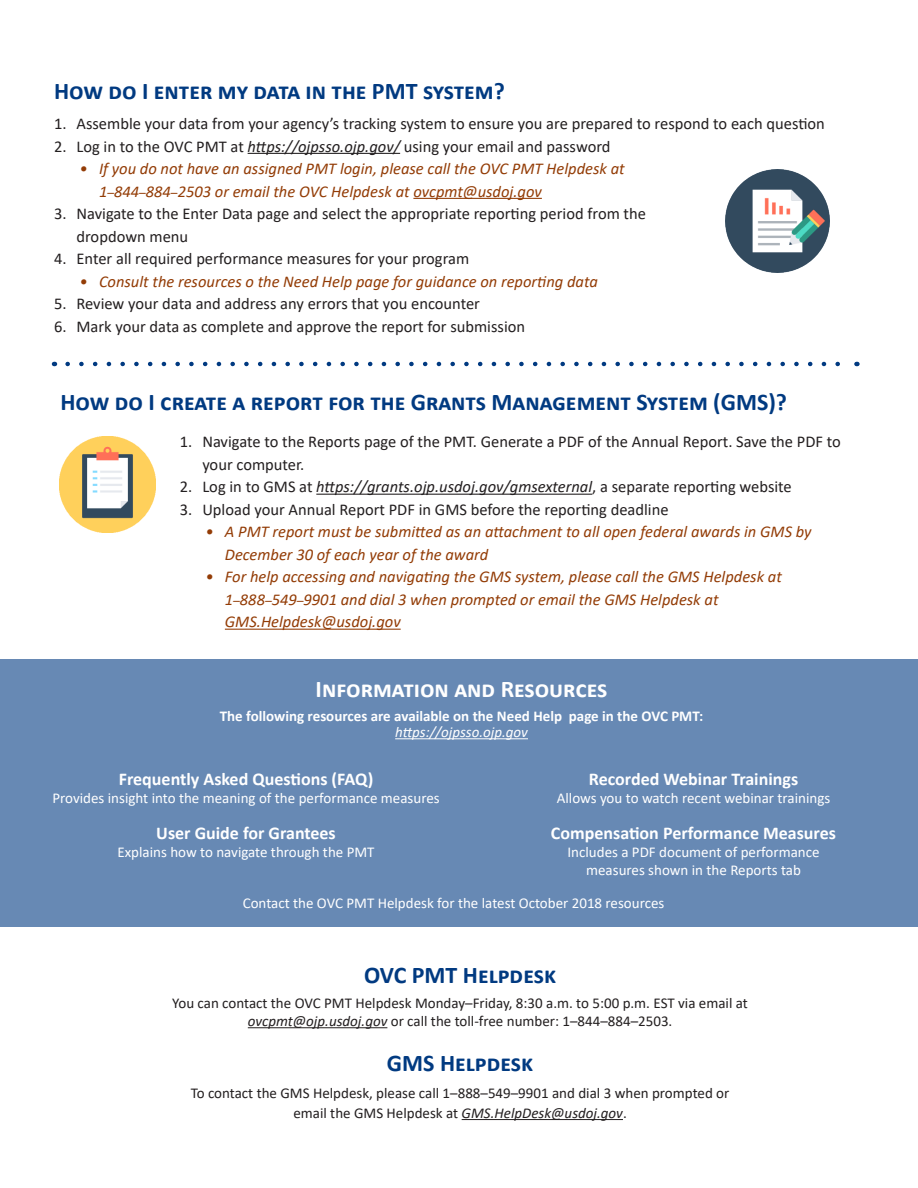
<style>
.page{position:relative;width:918px;height:1188px;background:#fff}
.page>*{position:absolute;margin:0;border:0;box-sizing:border-box;transform-origin:0 0}
.t1{font:700 24px "Calibri";color:#013a81}
.t2{font:700 24px "Calibri";color:#fff}
.t3{font:700 18px "Calibri";color:#fff}
.t4{font:16.5px/22.5px "Calibri";color:#231f20}
.t5{font:italic 16.5px/22.5px "Calibri";color:#933c06}
.t6{font:15px/18px "Calibri";color:#231f20;text-align:center}
.t7{font:15px/18px "Calibri";color:#fff;text-align:center}
.t8{font:700 15px "Calibri";color:#fff}
.t9{font:italic 15px "Calibri";color:#fff}
.s1{font-style:italic}
.s2{font-style:normal;font-size:13.5px}
.s3{font-size:13.5px}
</style>
<div class="page">
<div style="left:0;top:659px;width:918px;height:268px;background:#6789b4"></div>
<hr style="left:248px;top:153px;width:152px;height:1px;background:#231f20">
<hr style="left:413px;top:198px;width:129px;height:1px;background:#933c06">
<hr style="left:248px;top:1027px;width:139px;height:1px;background:#231f20">
<hr style="left:462px;top:1119px;width:161px;height:1px;background:#231f20">
<hr style="left:395px;top:738px;width:133px;height:1px;background:#fff">
<hr style="left:316px;top:494px;width:276px;height:1px;background:#231f20">
<hr style="left:225px;top:629px;width:176px;height:1px;background:#933c06">
<img style="left:60px;top:436px;width:96px;height:96px">
<img style="left:725px;top:169px;width:104px;height:104px">
<svg style="left:68px;top:362px;width:772px;height:4px"></svg>
<h1 class="t1" style="left:54px;top:74px;width:452px">How do I enter my data in the PMT system?</h1>
<p class="t4" style="left:54px;top:112px;width:772px">1. Assemble your data from your agency’s tracking system to ensure you are prepared to respond to each question</p>
<p class="t4" style="left:54px;top:134px;width:558px">2. Log in to the OVC PMT at <span class="s1">https://ojpsso.ojp.gov/</span> using your email and password</p>
<p class="t5" style="left:99px;top:157px;width:527px;text-indent:-20px">• If you do not have an assigned PMT login, please call the OVC PMT Helpdesk at<br>1<span class="s2">–</span>844<span class="s2">–</span>884<span class="s2">–</span>2503 or email the OVC Helpdesk at ovcpmt@usdoj.gov</p>
<p class="t4" style="left:76px;top:202px;width:571px;text-indent:-22px">3. Navigate to the Enter Data page and select the appropriate reporting period from the dropdown menu</p>
<p class="t4" style="left:54px;top:247px;width:417px">4. Enter all required performance measures for your program</p>
<p class="t5" style="left:80px;top:269px;width:520px">• Consult the resources o the Need Help page for guidance on reporting data</p>
<p class="t4" style="left:54px;top:292px;width:428px">5. Review your data and address any errors that you encounter</p>
<p class="t4" style="left:54px;top:314px;width:473px">6. Mark your data as complete and approve the report for submission</p>
<h1 class="t1" style="left:60px;top:385px;width:728px">How do I create a report for the Grants Management System (GMS)?</h1>
<p class="t4" style="left:202px;top:430px;width:640px;text-indent:-22px">1. Navigate to the Reports page of the PMT. Generate a PDF of the Annual Report. Save the PDF to your computer.</p>
<p class="t4" style="left:180px;top:475px;width:613px">2. Log in to GMS at <span class="s1">https://grants.ojp.usdoj.gov/gmsexternal</span>, a separate reporting website</p>
<p class="t4" style="left:180px;top:498px;width:490px">3. Upload your Annual Report PDF in GMS before the reporting deadline</p>
<p class="t5" style="left:225px;top:520px;width:588px;text-indent:-20px">• A PMT report must be submitted as an attachment to all open federal awards in GMS by<br>December 30 of each year of the award</p>
<p class="t5" style="left:225px;top:565px;width:559px;text-indent:-20px">• For help accessing and navigating the GMS system, please call the GMS Helpdesk at<br>1<span class="s3">–</span>888<span class="s3">–</span>549<span class="s3">–</span>9901 and dial 3 when prompted or email the GMS Helpdesk at<br>GMS.Helpdesk@usdoj.gov</p>
<h1 class="t2" style="left:316px;top:672px;width:293px">Information and Resources</h1>
<p class="t8" style="left:220px;top:705px;width:485px">The following resources are available on the Need Help page in the OVC PMT:</p>
<p class="t9" style="left:395px;top:722px;width:134px">https://ojpsso.ojp.gov</p>
<p class="t3" style="left:119px;top:766px;width:256px">Frequently Asked Questions (FAQ)</p>
<p class="t7" style="left:52px;top:789px;width:389px">Provides insight into the meaning of the performance measures</p>
<p class="t3" style="left:156px;top:820px;width:181px">User Guide for Grantees</p>
<p class="t7" style="left:117px;top:843px;width:259px">Explains how to navigate through the PMT</p>
<p class="t3" style="left:589px;top:766px;width:211px">Recorded Webinar Trainings</p>
<p class="t7" style="left:557px;top:789px;width:275px">Allows you to watch recent webinar trainings</p>
<p class="t3" style="left:551px;top:820px;width:287px">Compensation Performance Measures</p>
<p class="t7" style="left:567px;top:843px;width:254px">Includes a PDF document of performance measures shown in the Reports tab</p>
<p class="t7" style="left:243px;top:893px;width:423px">Contact the OVC PMT Helpdesk for the latest October 2018 resources</p>
<h1 class="t1" style="left:364px;top:958px;width:193px">OVC PMT Helpdesk</h1>
<p class="t6" style="left:172px;top:994px;width:577px">You can contact the OVC PMT Helpdesk Monday–Friday, 8:30 a.m. to 5:00 p.m. EST via email at <span class="s1">ovcpmt@ojp.usdoj.gov</span> or call the toll-free number: 1–844–884–2503.</p>
<h1 class="t1" style="left:387px;top:1046px;width:148px">GMS Helpdesk</h1>
<p class="t6" style="left:191px;top:1084px;width:540px">To contact the GMS Helpdesk, please call 1–888–549–9901 and dial 3 when prompted or</p>
<p class="t6" style="left:293px;top:1104px;width:335px">email the GMS Helpdesk at <span class="s1">GMS.HelpDesk@usdoj.gov</span>.</p>
</div>
